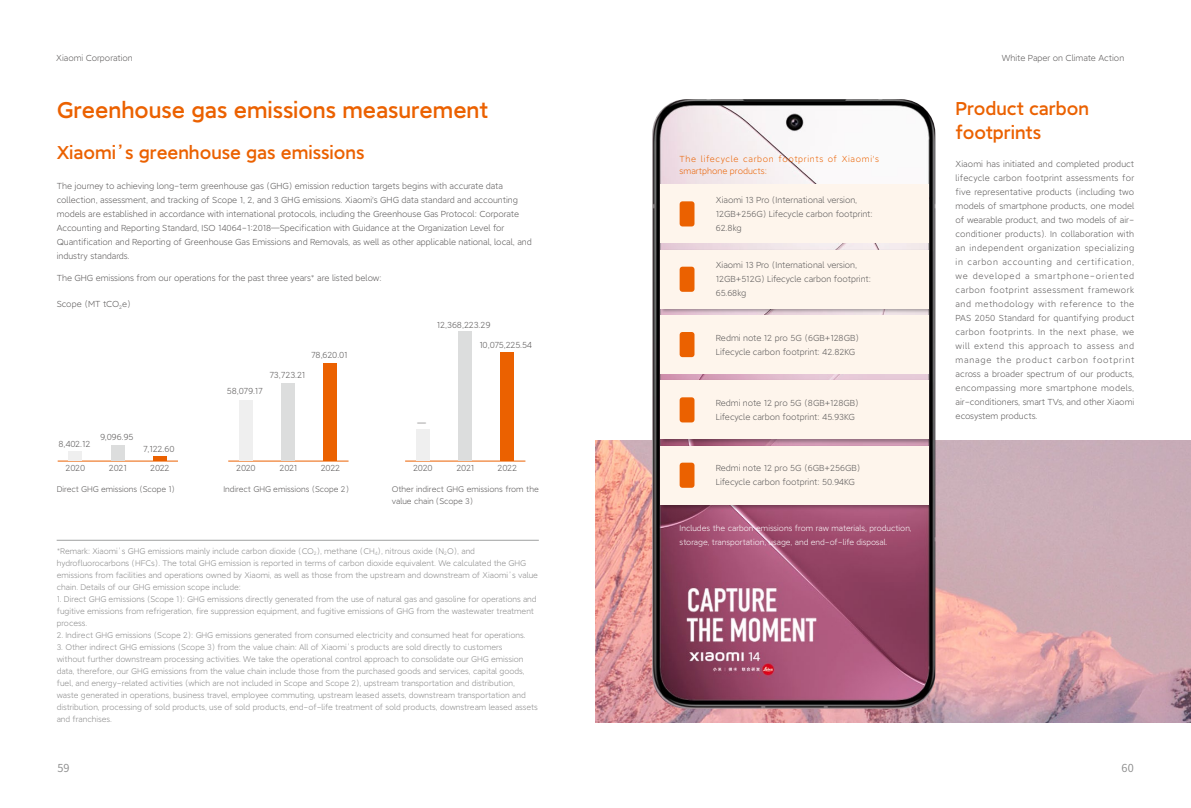
<style>
.page{position:relative;width:1191px;height:808px;background:#fff}
.page>*{position:absolute;margin:0;border:0;box-sizing:border-box;transform-origin:0 0}
.t1{font:22px "MI Lan Pro MEDIUM GB1 4";color:#eb6100}
.t2{font:18px/24px "MI Lan Pro MEDIUM GB1 4";color:#eb6100}
.t3{font:11px "Source Han Sans CN";color:#898989}
.t4{font:8.5px/14px "MI Lan Pro LIGHT GB1 4";color:#595757}
.t5{font:8.5px/12px "MI Lan Pro LIGHT GB1 4";letter-spacing:.07em;color:#eb6100}
.t6{font:8.5px "MI Lan Pro LIGHT GB1 4";letter-spacing:-.025em;color:#595757}
.t7{font:8px/12px "MI Lan Pro LIGHT GB1 4";color:#898989}
.t8{font:8px/14px "MI Lan Pro LIGHT GB1 4";color:#fff}
.t9{font:8px/12px "MI Lan Pro LIGHT GB1 4";color:#595757}
</style>
<div class="page">
<hr style="left:58px;top:461px;width:120px;height:1px;background:#eb6100">
<hr style="left:405px;top:461px;width:120px;height:1px;background:#eb6100">
<hr style="left:228px;top:461px;width:120px;height:1px;background:#eb6100">
<div style="left:69px;top:451px;width:13px;height:10px;background:#efefef"></div>
<div style="left:416px;top:429px;width:13px;height:32px;background:#efefef"></div>
<div style="left:239px;top:400px;width:14px;height:61px;background:#efefef"></div>
<div style="left:111px;top:446px;width:14px;height:15px;background:#dcdddd"></div>
<div style="left:458px;top:331px;width:14px;height:130px;background:#dcdddd"></div>
<div style="left:282px;top:383px;width:13px;height:78px;background:#dcdddd"></div>
<hr style="left:153px;top:457px;width:14px;height:4px;background:#eb6100">
<div style="left:500px;top:352px;width:14px;height:109px;background:#eb6100"></div>
<div style="left:324px;top:363px;width:13px;height:98px;background:#eb6100"></div>
<img style="left:595px;top:441px;width:596px;height:282px">
<img style="left:652px;top:99px;width:283px;height:610px">
<div style="left:660px;top:184px;width:268px;height:59px;background:#fef5ec"></div>
<div style="left:679px;top:201px;width:15px;height:25px;background:#eb6100;border-radius:3px"></div>
<div style="left:659px;top:249px;width:275px;height:65px;background:#000;opacity:.3"></div>
<div style="left:660px;top:250px;width:268px;height:59px;background:#fef5ec"></div>
<div style="left:679px;top:267px;width:15px;height:25px;background:#eb6100;border-radius:3px"></div>
<div style="left:660px;top:315px;width:268px;height:59px;background:#fef5ec"></div>
<div style="left:679px;top:332px;width:15px;height:25px;background:#eb6100;border-radius:3px"></div>
<div style="left:659px;top:379px;width:275px;height:66px;background:#000;opacity:.3"></div>
<div style="left:660px;top:380px;width:268px;height:59px;background:#fef5ec"></div>
<div style="left:679px;top:397px;width:15px;height:25px;background:#eb6100;border-radius:3px"></div>
<div style="left:659px;top:445px;width:275px;height:65px;background:#000;opacity:.3"></div>
<div style="left:660px;top:446px;width:268px;height:59px;background:#fef5ec"></div>
<div style="left:679px;top:463px;width:15px;height:25px;background:#eb6100;border-radius:3px"></div>
<hr style="left:57px;top:540px;width:482px;height:1px;background:#9fa0a0">
<p class="t4" style="left:56px;top:51px;width:78px">Xiaomi Corporation</p>
<p class="t4" style="left:1001px;top:51px;width:124px">White Paper on Climate Action</p>
<h1 class="t1" style="left:57px;top:98px;width:433px">Greenhouse gas emissions measurement</h1>
<h2 class="t2" style="left:955px;top:96px;width:135px">Product carbon footprints</h2>
<h2 class="t2" style="left:57px;top:141px;width:309px">Xiaomi’s greenhouse gas emissions</h2>
<p class="t4" style="left:57px;top:179px;width:476px">The journey to achieving long-term greenhouse gas (GHG) emission reduction targets begins with accurate data collection, assessment, and tracking of Scope 1, 2, and 3 GHG emissions. Xiaomi's GHG data standard and accounting models are established in accordance with international protocols, including the Greenhouse Gas Protocol: Corporate Accounting and Reporting Standard, ISO 14064-1:2018—Specification with Guidance at the Organization Level for Quantification and Reporting of Greenhouse Gas Emissions and Removals, as well as other applicable national, local, and industry standards.</p>
<p class="t4" style="left:57px;top:271px;width:326px">The GHG emissions from our operations for the past three years* are listed below:</p>
<p class="t4" style="left:57px;top:297px;width:76px">Scope（MT tCO<sub>2</sub>e)</p>
<p class="t4" style="left:437px;top:318px;width:55px">12,368,223.29</p>
<p class="t4" style="left:58px;top:437px;width:34px">8,402.12</p>
<p class="t4" style="left:100px;top:430px;width:35px">9,096.95</p>
<p class="t4" style="left:143px;top:442px;width:33px">7,122.60</p>
<p class="t4" style="left:311px;top:348px;width:38px">78,620.01</p>
<p class="t4" style="left:269px;top:368px;width:37px">73,723.21</p>
<p class="t4" style="left:227px;top:384px;width:37px">58,079.17</p>
<p class="t4" style="left:417px;top:416px;width:10px">—</p>
<p class="t6" style="left:479px;top:341px;width:54px">10,075,225.54</p>
<p class="t4" style="left:66px;top:461px;width:21px">2020</p>
<p class="t4" style="left:236px;top:461px;width:21px">2020</p>
<p class="t4" style="left:413px;top:461px;width:21px">2020</p>
<p class="t4" style="left:109px;top:461px;width:19px">2021</p>
<p class="t4" style="left:279px;top:461px;width:19px">2021</p>
<p class="t4" style="left:456px;top:461px;width:19px">2021</p>
<p class="t4" style="left:150px;top:461px;width:21px">2022</p>
<p class="t4" style="left:321px;top:461px;width:21px">2022</p>
<p class="t4" style="left:497px;top:461px;width:21px">2022</p>
<p class="t9" style="left:57px;top:483px;width:120px">Direct GHG emissions (Scope 1)</p>
<p class="t9" style="left:223px;top:483px;width:127px">Indirect GHG emissions (Scope 2)</p>
<p class="t9" style="left:392px;top:483px;width:148px">Other indirect GHG emissions from the value chain (Scope 3)</p>
<p class="t7" style="left:57px;top:545px;width:483px">*Remark: Xiaomi’s GHG emissions mainly include carbon dioxide (CO<sub>2</sub>), methane (CH<sub>4</sub>), nitrous oxide (N<sub>2</sub>O), and hydrofluorocarbons (HFCs). The total GHG emission is reported in terms of carbon dioxide equivalent. We calculated the GHG emissions from facilities and operations owned by Xiaomi, as well as those from the upstream and downstream of Xiaomi’s value chain. Details of our GHG emission scope include:</p>
<p class="t7" style="left:57px;top:593px;width:481px">1. Direct GHG emissions (Scope 1): GHG emissions directly generated from the use of natural gas and gasoline for operations and fugitive emissions from refrigeration, fire suppression equipment, and fugitive emissions of GHG from the wastewater treatment process.</p>
<p class="t7" style="left:57px;top:629px;width:470px">2. Indirect GHG emissions (Scope 2): GHG emissions generated from consumed electricity and consumed heat for operations.</p>
<p class="t7" style="left:57px;top:641px;width:483px">3. Other indirect GHG emissions (Scope 3) from the value chain: All of Xiaomi’s products are sold directly to customers<br>without further downstream processing activities. We take the operational control approach to consolidate our GHG emission data, therefore, our GHG emissions from the value chain include those from the purchased goods and services, capital goods, fuel, and energy-related activities (which are not included in Scope and Scope 2), upstream transportation and distribution, waste generated in operations, business travel, employee commuting, upstream leased assets, downstream transportation and distribution, processing of sold products, use of sold products, end-of-life treatment of sold products, downstream leased assets and franchises.</p>
<p class="t5" style="left:679px;top:154px;width:201px">The lifecycle carbon footprints of Xiaomi's smartphone products:</p>
<p class="t4" style="left:716px;top:193px;width:158px">Xiaomi 13 Pro (International version,<br>12GB+256G) Lifecycle carbon footprint:<br>62.8kg</p>
<p class="t4" style="left:716px;top:258px;width:157px">Xiaomi 13 Pro (International version,<br>12GB+512G) Lifecycle carbon footprint:<br>65.68kg</p>
<p class="t4" style="left:716px;top:331px;width:147px">Redmi note 12 pro 5G（6GB+128GB）<br>Lifecycle carbon footprint: 42.82KG</p>
<p class="t4" style="left:716px;top:396px;width:147px">Redmi note 12 pro 5G（8GB+128GB）<br>Lifecycle carbon footprint: 45.93KG</p>
<p class="t4" style="left:716px;top:461px;width:149px">Redmi note 12 pro 5G（6GB+256GB）<br>Lifecycle carbon footprint: 50.94KG</p>
<p class="t8" style="left:679px;top:521px;width:234px">Includes the carbon emissions from raw materials, production, storage, transportation, usage, and end-of-life disposal.</p>
<p class="t4" style="left:955px;top:158px;width:180px;text-align:justify">Xiaomi has initiated and completed product lifecycle carbon footprint assessments for five representative products (including two models of smartphone products, one model of wearable product, and two models of air&shy;conditioner products). In collaboration with an independent organization specializing in carbon accounting and certification, we developed a smartphone-oriented carbon footprint assessment framework and methodology with reference to the PAS 2050 Standard for quantifying product carbon footprints. In the next phase, we will extend this approach to assess and manage the product carbon footprint across a broader spectrum of our products, encompassing more smartphone models, air-conditioners, smart TVs, and other Xiaomi ecosystem products.</p>
<p class="t3" style="left:57px;top:761px;width:14px">59</p>
<p class="t3" style="left:1121px;top:761px;width:14px">60</p>
</div>
